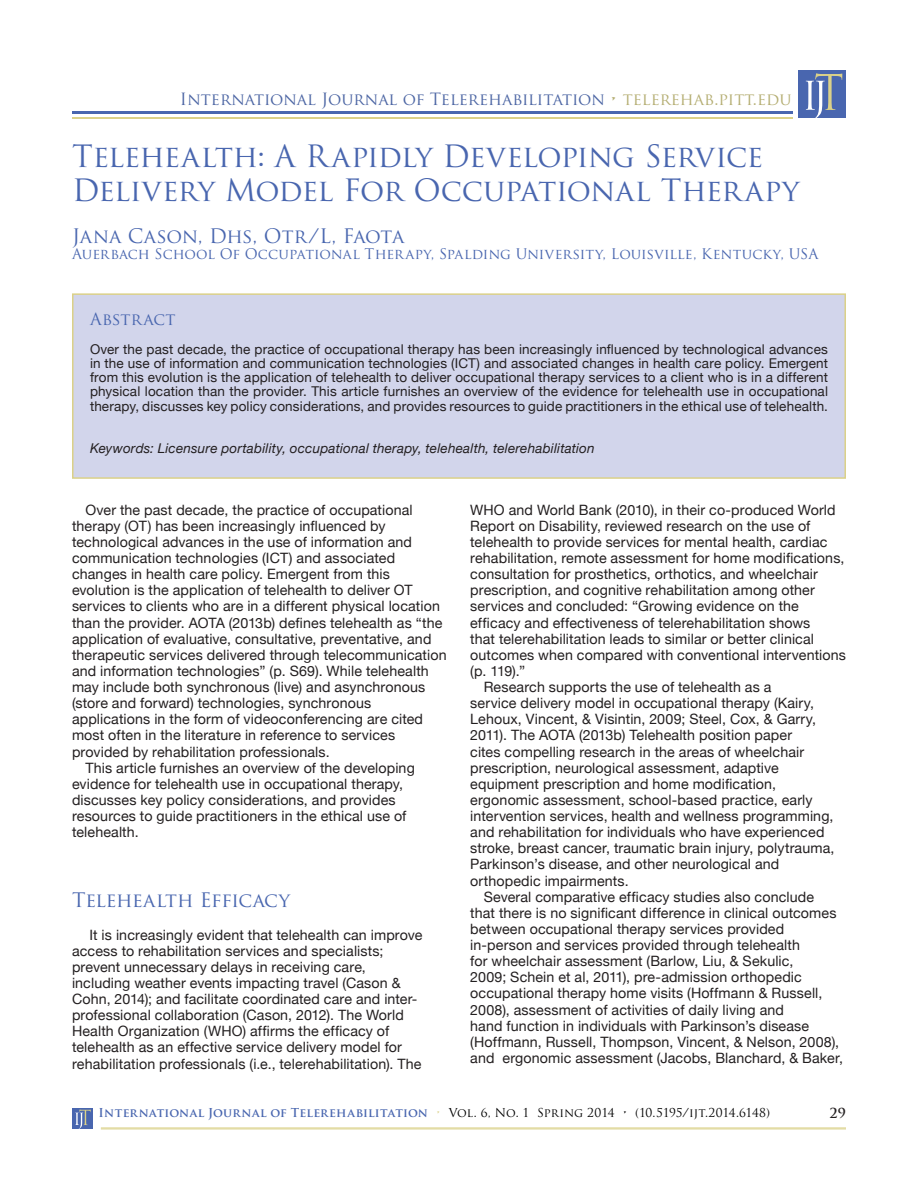
<style>
.page{position:relative;width:918px;height:1188px;background:#fff}
.page>*{position:absolute;margin:0;border:0;box-sizing:border-box;transform-origin:0 0}
.t1{font:30px/34.5px "Trajan Pro";letter-spacing:-.025em;color:#4966af}
.Heading_3{font:19.5px "Trajan Pro";letter-spacing:-.015em;color:#4966af}
.t2{font:16.5px "Trajan Pro";color:#4d66a4}
.Heading_3-2{font:16.5px "Trajan Pro";letter-spacing:.005em;color:#4966af}
.Paragraph_1{font:14.25px/16.2px "Helvetica Neue";letter-spacing:.01em;color:#231f20}
.t3{font:14.25px "Trajan Pro";color:#4966af}
.Paragraph_3{font:13.5px/14.2px "Helvetica Neue";letter-spacing:.01em;color:#231f20;text-align:justify}
.Paragraph_3-2{font:italic 13.5px "Helvetica Neue";letter-spacing:.01em;color:#231f20}
.t4{font:700 13.5px "Trajan Pro";color:#231f20}
.t5{font:12px "Trajan Pro";letter-spacing:-.01em;color:#000}
.s1{font-weight:700;color:#b5ae73}
.s2{color:#b5ae73}
.s3{font-weight:700;color:#4966af}
.s4{color:#dbd189}
</style>
<div class="page">
<div style="left:798px;top:70px;width:48px;height:48px;background:#4966af"></div>
<svg style="left:806px;top:73px;width:36px;height:45px"></svg>
<hr style="left:72px;top:112px;width:720px;height:2px;background:#4966af">
<hr style="left:72px;top:117px;width:720px;height:1px;background:#dbd189">
<div style="left:72px;top:1108px;width:20px;height:21px;background:#4966af"></div>
<svg style="left:75px;top:1109px;width:16px;height:20px"></svg>
<hr style="left:101px;top:1128px;width:745px;height:1px;background:#dbd189">
<hr style="left:101px;top:1129px;width:745px;height:1px;background:#dbd189">
<div style="left:72px;top:293px;width:774px;height:186px;background:#d2d5eb;border:2px solid #dbd189"></div>
<p class="t2" style="left:180px;top:88px;width:613px">International Journal of Telerehabilitation <span class="s1">•</span> <span class="s2">telerehab.pitt.edu</span></p>
<p class="t1" style="left:72px;top:138px;width:729px">Telehealth: A Rapidly Developing Service<br>Delivery Model For Occupational Therapy</p>
<p class="Heading_3" style="left:72px;top:224px;width:334px">Jana Cason, Dhs, Otr/L, Faota</p>
<p class="t3" style="left:72px;top:245px;width:748px">Auerbach School Of Occupational Therapy, Spalding University, Louisville, Kentucky, USA</p>
<p class="Heading_3-2" style="left:90px;top:309px;width:87px">Abstract</p>
<p class="Paragraph_3" style="left:90px;top:341px;width:740px">Over the past decade, the practice of occupational therapy has been increasingly influenced by technological advances in the use of information and communication technologies (ICT) and associated changes in health care policy. Emergent from this evolution is the application of telehealth to deliver occupational therapy services to a client who is in a different physical location than the provider. This article furnishes an overview of the evidence for telehealth use in occupational therapy, discusses key policy considerations, and provides resources to guide practitioners in the ethical use of telehealth.</p>
<p class="Paragraph_3-2" style="left:90px;top:440px;width:506px">Keywords: Licensure portability, occupational therapy, telehealth, telerehabilitation</p>
<p class="Paragraph_1" style="left:72px;top:501px;width:376px;text-indent:14px">Over the past decade, the practice of occupational therapy (OT) has been increasingly influenced by technological advances in the use of information and communication technologies (ICT) and associated changes in health care policy. Emergent from this evolution is the application of telehealth to deliver OT services to clients who are in a different physical location than the provider. AOTA (2013b) defines telehealth as “the application of evaluative, consultative, preventative, and therapeutic services delivered through telecommunication and information technologies” (p. S69). While telehealth may include both synchronous (live) and asynchronous (store and forward) technologies, synchronous applications in the form of videoconferencing are cited most often in the literature in reference to services provided by rehabilitation professionals.</p>
<p class="Paragraph_1" style="left:72px;top:759px;width:344px;text-indent:14px">This article furnishes an overview of the developing evidence for telehealth use in occupational therapy, discusses key policy considerations, and provides resources to guide practitioners in the ethical use of telehealth.</p>
<p class="Heading_3" style="left:72px;top:888px;width:220px">Telehealth Efficacy</p>
<p class="Paragraph_1" style="left:72px;top:926px;width:352px;text-indent:17px">It is increasingly evident that telehealth can improve access to rehabilitation services and specialists; prevent unnecessary delays in receiving care, including weather events impacting travel (Cason &amp; Cohn, 2014); and facilitate coordinated care and inter&shy;professional collaboration (Cason, 2012). The World Health Organization (WHO) affirms the efficacy of telehealth as an effective service delivery model for rehabilitation professionals (i.e., telerehabilitation). The</p>
<p class="Paragraph_1" style="left:470px;top:501px;width:377px">WHO and World Bank (2010), in their co-produced World Report on Disability, reviewed research on the use of telehealth to provide services for mental health, cardiac rehabilitation, remote assessment for home modifications, consultation for prosthetics, orthotics, and wheelchair prescription, and cognitive rehabilitation among other services and concluded: “Growing evidence on the efficacy and effectiveness of telerehabilitation shows<br>that telerehabilitation leads to similar or better clinical outcomes when compared with conventional interventions (p. 119).”</p>
<p class="Paragraph_1" style="left:470px;top:679px;width:366px;text-indent:14px">Research supports the use of telehealth as a<br>service delivery model in occupational therapy (Kairy, Lehoux, Vincent, &amp; Visintin, 2009; Steel, Cox, &amp; Garry, 2011). The AOTA (2013b) Telehealth position paper<br>cites compelling research in the areas of wheelchair prescription, neurological assessment, adaptive equipment prescription and home modification, ergonomic assessment, school-based practice, early intervention services, health and wellness programming, and rehabilitation for individuals who have experienced stroke, breast cancer, traumatic brain injury, polytrauma, Parkinson’s disease, and other neurological and orthopedic impairments.</p>
<p class="Paragraph_1" style="left:470px;top:888px;width:374px;text-indent:14px">Several comparative efficacy studies also conclude<br>that there is no significant difference in clinical outcomes between occupational therapy services provided in-person and services provided through telehealth<br>for wheelchair assessment (Barlow, Liu, &amp; Sekulic,<br>2009; Schein et al, 2011), pre-admission orthopedic occupational therapy home visits (Hoffmann &amp; Russell, 2008), assessment of activities of daily living and<br>hand function in individuals with Parkinson’s disease (Hoffmann, Russell, Thompson, Vincent, &amp; Nelson, 2008), and ergonomic assessment (Jacobs, Blanchard, &amp; Baker,</p>
<p class="t5" style="left:99px;top:1105px;width:673px"><span class="s3">International Journal of Telerehabilitation</span> <span class="s4">•</span> Vol. 6, No. 1 Spring 2014 • (10.5195/ijt.2014.6148)</p>
<p class="t4" style="left:830px;top:1105px;width:18px">29</p>
</div>
